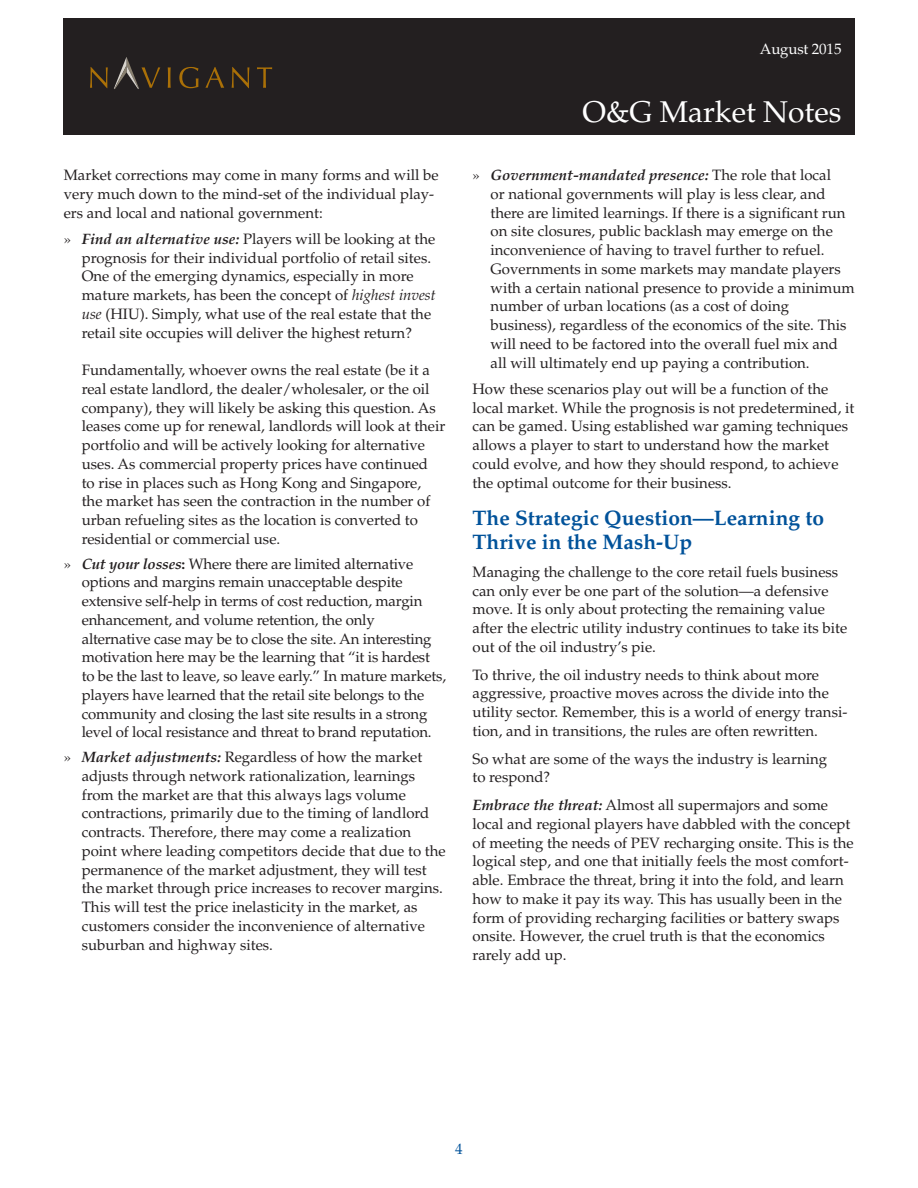
<style>
.page{position:relative;width:918px;height:1188px;background:#fff}
.page>*{position:absolute;margin:0;border:0;box-sizing:border-box;transform-origin:0 0}
.t1{font:30px "Palatino LT Std";color:#fff}
.Body_Headline{font:700 21px/24px "Palatino LT Std";color:#01529a}
.Body{font:15px/18.8px "Palatino LT Std";color:#231f20}
.t2{font:15px "Palatino LT Std";letter-spacing:-.01em;color:#fff}
.t3{font:15px "Palatino LT Std";color:#01529a}
.s1{font-weight:300}
.s2{font-weight:700;font-style:italic}
.s3{font-style:italic}
.s4{font-weight:700}
</style>
<div class="page">
<div style="left:63px;top:18px;width:791px;height:116px;background:#231f20"></div>
<svg style="left:168px;top:67px;width:3px;height:21px"></svg>
<svg style="left:179px;top:67px;width:20px;height:21px"></svg>
<svg style="left:205px;top:67px;width:19px;height:21px"></svg>
<svg style="left:232px;top:67px;width:17px;height:21px"></svg>
<svg style="left:257px;top:67px;width:15px;height:21px"></svg>
<svg style="left:90px;top:67px;width:18px;height:21px"></svg>
<svg style="left:114px;top:57px;width:46px;height:32px"></svg>
<p class="Body" style="left:64px;top:166px;width:377px">Market corrections may come in many forms and will be very much down to the mind-set of the individual play&shy;ers and local and national government:</p>
<p class="Body" style="left:82px;top:230px;width:356px;text-indent:-18px"><span class="s1">»</span> <span class="s2">Find an alternative use:</span> Players will be looking at the prognosis for their individual portfolio of retail sites.<br>One of the emerging dynamics, especially in more mature markets, has been the concept of <span class="s3">highest invest use</span> (HIU). Simply, what use of the real estate that the retail site occupies will deliver the highest return?</p>
<p class="Body" style="left:82px;top:361px;width:365px">Fundamentally, whoever owns the real estate (be it a real estate landlord, the dealer/wholesaler, or the oil company), they will likely be asking this question. As leases come up for renewal, landlords will look at their portfolio and will be actively looking for alternative uses. As commercial property prices have continued<br>to rise in places such as Hong Kong and Singapore, the market has seen the contraction in the number of urban refueling sites as the location is converted to residential or commercial use.</p>
<p class="Body" style="left:82px;top:554px;width:366px;text-indent:-18px"><span class="s1">»</span> <span class="s2">Cut your losses</span><span class="s4">:</span> Where there are limited alternative options and margins remain unacceptable despite extensive self-help in terms of cost reduction, margin enhancement, and volume retention, the only alternative case may be to close the site. An interesting motivation here may be the learning that “it is hardest to be the last to leave, so leave early.” In mature markets, players have learned that the retail site belongs to the community and closing the last site results in a strong level of local resistance and threat to brand reputation.</p>
<p class="Body" style="left:82px;top:748px;width:366px;text-indent:-18px"><span class="s1">»</span> <span class="s2">Market adjustments:</span> Regardless of how the market adjusts through network rationalization, learnings from the market are that this always lags volume contractions, primarily due to the timing of landlord contracts. Therefore, there may come a realization point where leading competitors decide that due to the permanence of the market adjustment, they will test the market through price increases to recover margins.<br>This will test the price inelasticity in the market, as customers consider the inconvenience of alternative suburban and highway sites.</p>
<p class="t2" style="left:760px;top:40px;width:83px">August 2015</p>
<h1 class="t1" style="left:582px;top:94px;width:261px">O&amp;G Market Notes</h1>
<p class="Body" style="left:490px;top:166px;width:366px;text-indent:-18px"><span class="s1">»</span> <span class="s2">Government-mandated presence:</span> The role that local<br>or national governments will play is less clear, and there are limited learnings. If there is a significant run on site closures, public backlash may emerge on the inconvenience of having to travel further to refuel.<br>Governments in some markets may mandate players with a certain national presence to provide a minimum number of urban locations (as a cost of doing business), regardless of the economics of the site. This will need to be factored into the overall fuel mix and all will ultimately end up paying a contribution.</p>
<p class="Body" style="left:472px;top:380px;width:384px">How these scenarios play out will be a function of the local market. While the prognosis is not predetermined, it can be gamed. Using established war gaming techniques allows a player to start to understand how the market could evolve, and how they should respond, to achieve the optimal outcome for their business.</p>
<p class="Body_Headline" style="left:472px;top:506px;width:353px">The Strategic Question—Learning to<br>Thrive in the Mash-Up</p>
<p class="Body" style="left:472px;top:563px;width:376px">Managing the challenge to the core retail fuels business can only ever be one part of the solution—a defensive move. It is only about protecting the remaining value after the electric utility industry continues to take its bite out of the oil industry’s pie.</p>
<p class="Body" style="left:472px;top:665px;width:376px">To thrive, the oil industry needs to think about more aggressive, proactive moves across the divide into the utility sector. Remember, this is a world of energy transi&shy;tion, and in transitions, the rules are often rewritten.</p>
<p class="Body" style="left:472px;top:749px;width:356px">So what are some of the ways the industry is learning to respond?</p>
<p class="Body" style="left:472px;top:796px;width:383px"><span class="s2">Embrace the threat:</span> Almost all supermajors and some local and regional players have dabbled with the concept of meeting the needs of PEV recharging onsite. This is the logical step, and one that initially feels the most comfort&shy;able. Embrace the threat, bring it into the fold, and learn how to make it pay its way. This has usually been in the form of providing recharging facilities or battery swaps onsite. However, the cruel truth is that the economics rarely add up.</p>
<p class="t3" style="left:455px;top:1140px;width:9px">4</p>
</div>
